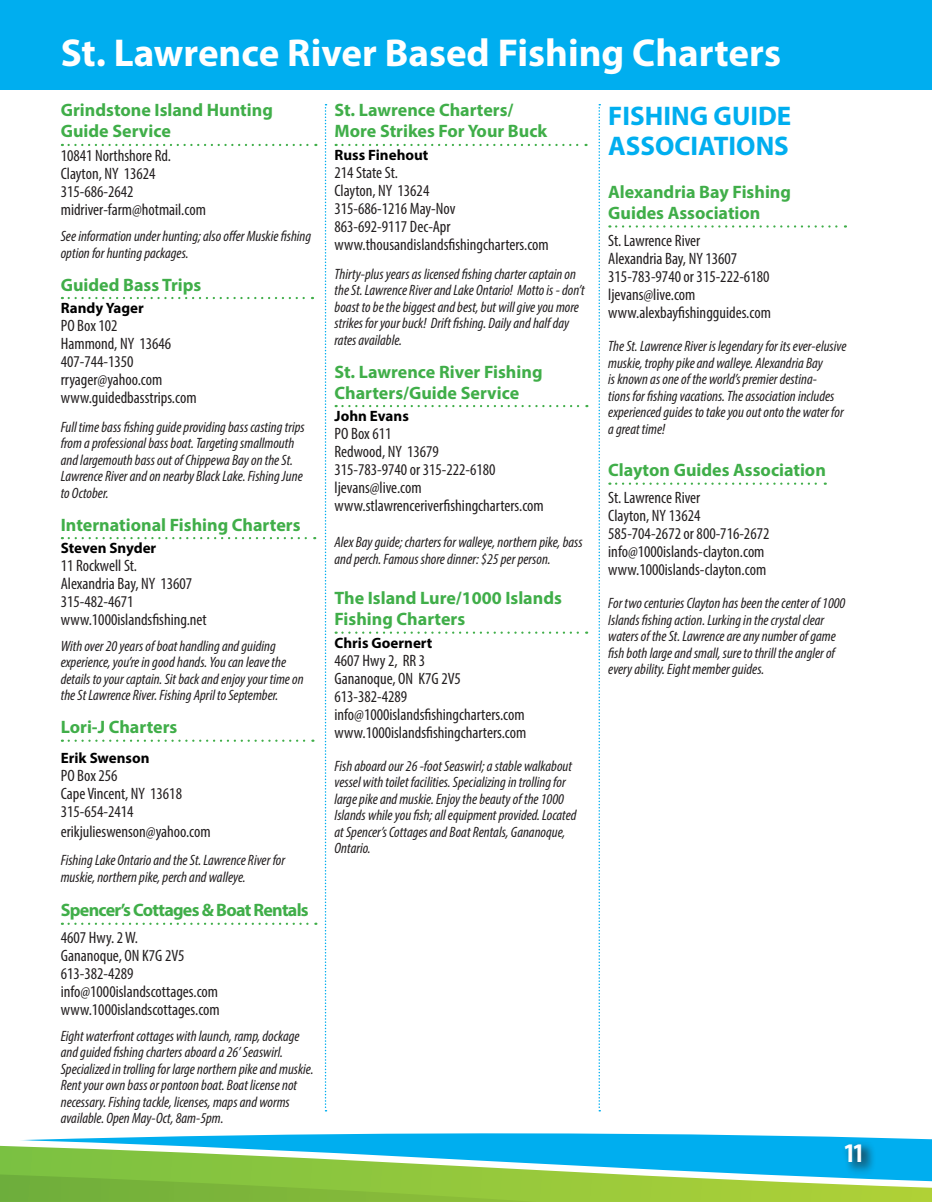
<style>
.page{position:relative;width:932px;height:1202px;background:#fff}
.page>*{position:absolute;margin:0;border:0;box-sizing:border-box;transform-origin:0 0}
.t1{font:700 39px "Myriad Pro";color:#fff}
.t2{font:700 27px/29.4px "Myriad Pro";color:#00aeef}
.t3{font:700 condensed 27px "Myriad Pro";color:#fff}
.t4{font:700 18px/21px "Myriad Pro";color:#40ae49}
.t5{font:700 18px "Myriad Pro";letter-spacing:-.04em;color:#40ae49}
.t6{font:condensed 16.5px/18px "Myriad Pro";color:#231f20}
.t7{font:italic condensed 15px/16.5px "Myriad Pro";color:#231f20}
.t8{font:700 15px "Myriad Pro";color:#000}
</style>
<div class="page">
<svg style="left:203px;top:1133px;width:582px;height:3px"></svg>
<svg style="left:0;top:1136px;width:932px;height:65px"></svg>
<svg style="left:0;top:1162px;width:535px;height:39px"></svg>
<div style="left:840px;top:1139px;width:35px;height:37px;background:#231f20;opacity:.75"></div>
<svg style="left:69px;top:144px;width:247px;height:2px"></svg>
<svg style="left:69px;top:297px;width:244px;height:2px"></svg>
<svg style="left:69px;top:537px;width:246px;height:2px"></svg>
<svg style="left:69px;top:739px;width:244px;height:3px"></svg>
<svg style="left:69px;top:922px;width:247px;height:3px"></svg>
<svg style="left:342px;top:144px;width:244px;height:2px"></svg>
<svg style="left:342px;top:405px;width:245px;height:2px"></svg>
<svg style="left:342px;top:631px;width:245px;height:3px"></svg>
<div style="left:0;top:0;width:932px;height:89px;background:#00aeef"></div>
<svg style="left:616px;top:225px;width:229px;height:3px"></svg>
<svg style="left:616px;top:482px;width:209px;height:3px"></svg>
<svg style="left:325px;top:104px;width:1px;height:1007px"></svg>
<svg style="left:598px;top:104px;width:2px;height:1007px"></svg>
<h1 class="t1" style="left:61px;top:28px;width:721px">St. Lawrence River Based Fishing Charters</h1>
<h2 class="t2" style="left:608px;top:101px;width:185px">FISHING GUIDE<br>ASSOCIATIONS</h2>
<p class="t4" style="left:608px;top:181px;width:184px">Alexandria Bay Fishing<br>Guides Association</p>
<p class="t6" style="left:608px;top:231px;width:164px">St. Lawrence River<br>Alexandria Bay, NY 13607<br>315-783-9740 or 315-222-6180 ljevans@live.com www.alexbayfishingguides.com</p>
<p class="t7" style="left:608px;top:337px;width:240px">The St. Lawrence River is legendary for its ever-elusive muskie, trophy pike and walleye. Alexandria Bay<br>is known as one of the world’s premier destina-<br>tions for fishing vacations. The association includes experienced guides to take you out onto the water for a great time!</p>
<p class="t4" style="left:608px;top:459px;width:219px">Clayton Guides Association</p>
<p class="t6" style="left:608px;top:488px;width:163px">St. Lawrence River<br>Clayton, NY 13624<br>585-704-2672 or 800-716-2672 info@1000islands-clayton.com www.1000islands-clayton.com</p>
<p class="t7" style="left:608px;top:595px;width:239px">For two centuries Clayton has been the center of 1000<br>Islands fishing action. Lurking in the crystal clear waters of the St. Lawrence are any number of game fish both large and small, sure to thrill the angler of every ability. Eight member guides.</p>
<p class="t4" style="left:61px;top:99px;width:213px">Grindstone Island Hunting<br>Guide Service</p>
<p class="t6" style="left:61px;top:147px;width:147px">10841 Northshore Rd.<br>Clayton, NY 13624<br>315-686-2642 midriver-farm@hotmail.com</p>
<p class="t7" style="left:61px;top:228px;width:252px">See information under hunting; also offer Muskie fishing option for hunting packages.</p>
<p class="t4" style="left:61px;top:273px;width:142px">Guided Bass Trips</p>
<p class="t8" style="left:61px;top:298px;width:84px">Randy Yager</p>
<p class="t6" style="left:61px;top:316px;width:137px">PO Box 102<br>Hammond, NY 13646<br>407-744-1350 rryager@yahoo.com www.guidedbasstrips.com</p>
<p class="t7" style="left:61px;top:418px;width:245px">Full time bass fishing guide providing bass casting trips from a professional bass boat. Targeting smallmouth and largemouth bass out of Chippewa Bay on the St.<br>Lawrence River and on nearby Black Lake. Fishing June to October.</p>
<p class="t4" style="left:61px;top:513px;width:241px">International Fishing Charters</p>
<p class="t8" style="left:61px;top:538px;width:97px">Steven Snyder</p>
<p class="t6" style="left:61px;top:556px;width:147px">11 Rockwell St.<br>Alexandria Bay, NY 13607<br>315-482-4671 www.1000islandsfishing.net</p>
<p class="t7" style="left:61px;top:637px;width:244px">With over 20 years of boat handling and guiding experience, you’re in good hands. You can leave the details to your captain. Sit back and enjoy your time on the St Lawrence River. Fishing April to September.</p>
<p class="t4" style="left:61px;top:716px;width:118px">Lori-J Charters</p>
<p class="t8" style="left:61px;top:748px;width:90px">Erik Swenson</p>
<p class="t6" style="left:61px;top:766px;width:123px">PO Box 256<br>Cape Vincent, NY 13618<br>315-654-2414</p>
<p class="t6" style="left:61px;top:822px;width:151px">erikjulieswenson@yahoo.com</p>
<p class="t7" style="left:61px;top:852px;width:226px">Fishing Lake Ontario and the St. Lawrence River for muskie, northern pike, perch and walleye.</p>
<p class="t5" style="left:61px;top:898px;width:249px">Spencer’s Cottages &amp; Boat Rentals</p>
<p class="t6" style="left:61px;top:928px;width:160px">4607 Hwy. 2 W.<br>Gananoque, ON K7G 2V5<br>613-382-4289 info@1000islandscottages.com www.1000islandscottages.com</p>
<p class="t7" style="left:61px;top:1027px;width:254px">Eight waterfront cottages with launch, ramp, dockage and guided fishing charters aboard a 26’ Seaswirl.<br>Specialized in trolling for large northern pike and muskie.<br>Rent your own bass or pontoon boat. Boat license not necessary. Fishing tackle, licenses, maps and worms available. Open May-Oct, 8am-5pm.</p>
<p class="t4" style="left:334px;top:99px;width:214px">St. Lawrence Charters/<br>More Strikes For Your Buck</p>
<p class="t8" style="left:334px;top:145px;width:95px">Russ Finehout</p>
<p class="t6" style="left:334px;top:163px;width:216px">214 State St.<br>Clayton, NY 13624<br>315-686-1216 May-Nov<br>863-692-9117 Dec-Apr www.thousandislandsfishingcharters.com</p>
<p class="t7" style="left:334px;top:265px;width:251px">Thirty-plus years as licensed fishing charter captain on the St. Lawrence River and Lake Ontario! Motto is - don’t boast to be the biggest and best, but will give you more strikes for your buck! Drift fishing. Daily and half day rates available.</p>
<p class="t4" style="left:334px;top:360px;width:209px">St. Lawrence River Fishing<br>Charters/Guide Service</p>
<p class="t8" style="left:334px;top:406px;width:76px">John Evans</p>
<p class="t6" style="left:334px;top:424px;width:211px">PO Box 611<br>Redwood, NY 13679<br>315-783-9740 or 315-222-6180 ljevans@live.com www.stlawrenceriverfishingcharters.com</p>
<p class="t7" style="left:334px;top:534px;width:250px">Alex Bay guide; charters for walleye, northern pike, bass and perch. Famous shore dinner: $25 per person.</p>
<p class="t4" style="left:334px;top:587px;width:229px">The Island Lure/1000 Islands<br>Fishing Charters</p>
<p class="t8" style="left:334px;top:633px;width:99px">Chris Goernert</p>
<p class="t6" style="left:334px;top:651px;width:193px">4607 Hwy 2, RR 3<br>Gananoque, ON K7G 2V5<br>613-382-4289 info@1000islandsfishingcharters.com www.1000islandsfishingcharters.com</p>
<p class="t7" style="left:334px;top:757px;width:243px">Fish aboard our 26 -foot Seaswirl; a stable walkabout vessel with toilet facilities. Specializing in trolling for large pike and muskie. Enjoy the beauty of the 1000<br>Islands while you fish; all equipment provided. Located at Spencer’s Cottages and Boat Rentals, Gananoque, Ontario.</p>
<h2 class="t3" style="left:843px;top:1136px;width:22px">11</h2>
</div>
